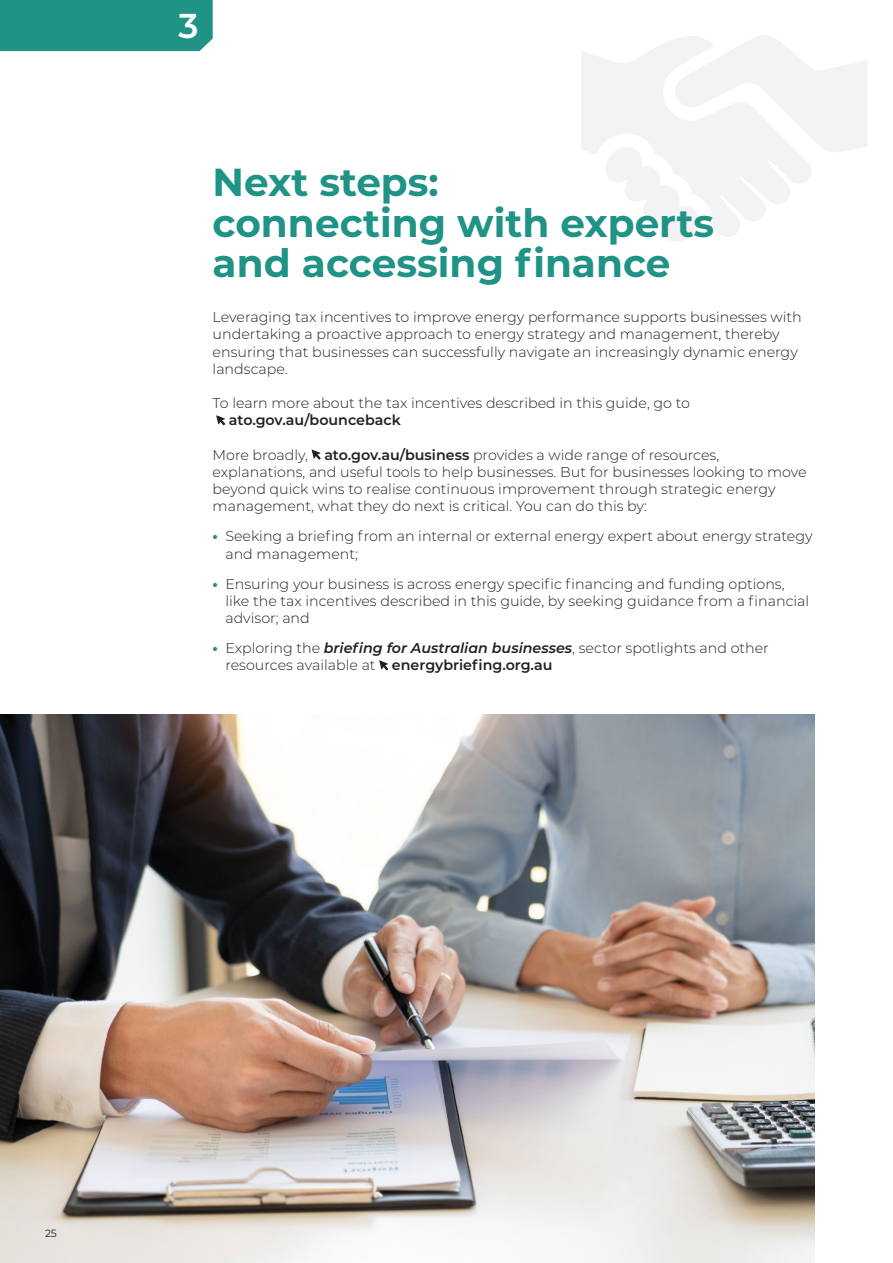
<style>
.page{position:relative;width:893px;height:1263px;background:#fff}
.page>*{position:absolute;margin:0;border:0;box-sizing:border-box;transform-origin:0 0}
.Section_heading{font:700 39px/40.5px "Montserrat";color:#1f9385}
.t1{font:600 34.5px "Montserrat";color:#fff}
.Body{font:300 14.25px/17.2px "Montserrat";color:#231f20}
.t2{font:10.5px "Montserrat";color:#231f20}
.s1{font-weight:600}
.s2{font-weight:800;color:#1f9385}
.s3{font-weight:600;font-style:italic}
</style>
<div class="page">
<hr style="left:892px;top:1220px;width:1px;height:43px;background:#231f20">
<img style="left:0;top:714px;width:814px;height:549px">
<svg style="left:581px;top:35px;width:286px;height:206px;fill:#f3f3f5"></svg>
<div style="left:0;top:0;width:213px;height:51px;background:#1f9385"></div>
<svg style="left:216px;top:415px;width:9px;height:10px"></svg>
<svg style="left:312px;top:450px;width:9px;height:10px"></svg>
<svg style="left:379px;top:660px;width:9px;height:10px"></svg>
<p class="t1" style="left:178px;top:2px;width:22px">3</p>
<p class="Section_heading" style="left:213px;top:160px;width:503px">Next steps:<br>connecting with experts and accessing finance</p>
<p class="Body" style="left:213px;top:308px;width:591px">Leveraging tax incentives to improve energy performance supports businesses with undertaking a proactive approach to energy strategy and management, thereby ensuring that businesses can successfully navigate an increasingly dynamic energy landscape.</p>
<p class="Body" style="left:229px;top:394px;width:463px;text-indent:-16px">To learn more about the tax incentives described in this guide, go to <span class="s1">ato.gov.au/bounceback</span></p>
<p class="Body" style="left:213px;top:445px;width:596px">More broadly, <span class="s1">ato.gov.au/business</span> provides a wide range of resources, explanations, and useful tools to help businesses. But for businesses looking to move beyond quick wins to realise continuous improvement through strategic energy management, what they do next is critical. You can do this by:</p>
<p class="Body" style="left:225px;top:527px;width:589px;text-indent:-13px"><span class="s2">•</span> Seeking a briefing from an internal or external energy expert about energy strategy and management;</p>
<p class="Body" style="left:225px;top:574px;width:585px;text-indent:-13px"><span class="s2">•</span> Ensuring your business is across energy specific financing and funding options, like the tax incentives described in this guide, by seeking guidance from a financial advisor; and</p>
<p class="Body" style="left:225px;top:639px;width:545px;text-indent:-13px"><span class="s2">•</span> Exploring the <span class="s3">briefing for Australian businesses</span>, sector spotlights and other resources available at <span class="s1">energybriefing.org.au</span></p>
<p class="t2" style="left:45px;top:1226px;width:13px">25</p>
</div>
